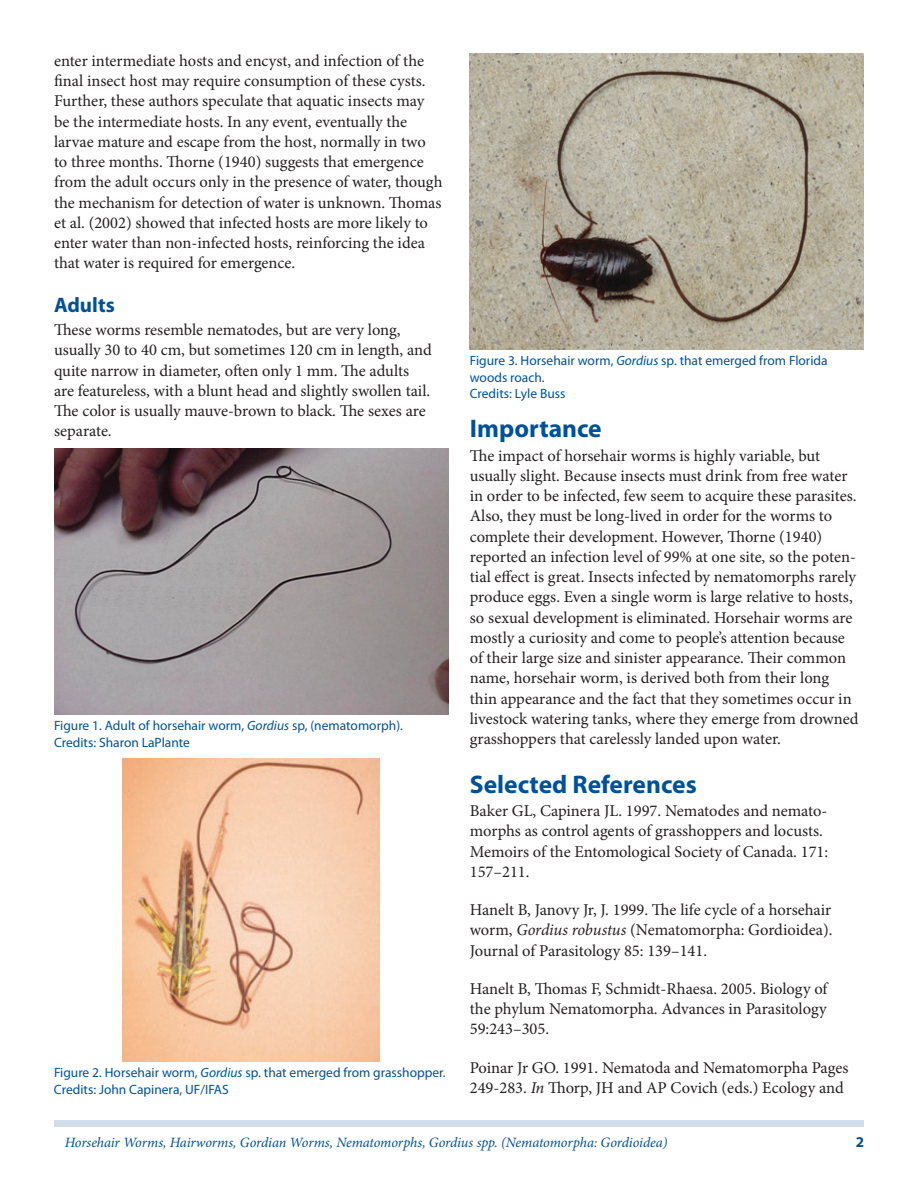
<style>
.page{position:relative;width:918px;height:1188px;background:#fff}
.page>*{position:absolute;margin:0;border:0;box-sizing:border-box;transform-origin:0 0}
.SectionHeading0{font:700 25.5px "Myriad Pro";color:#01519a}
.SectionHeading1{font:700 21px "Myriad Pro";color:#01519a}
.Paragraph{font:16.5px/20.2px "Minion Pro";letter-spacing:-.005em;color:#231f20}
.t1{font:700 15px "Myriad Pro";color:#01519a}
.RunningTitleItalics{font:italic 14.25px "Minion Pro";letter-spacing:-.01em;color:#01519a}
.t2{font:13.5px/16.5px "Myriad Pro";color:#01519a}
.s1{font-style:italic}
</style>
<div class="page">
<div style="left:54px;top:1120px;width:810px;height:7px;background:#d0deeb"></div>
<img style="left:54px;top:448px;width:394px;height:267px">
<img style="left:122px;top:758px;width:258px;height:304px">
<img style="left:470px;top:54px;width:394px;height:296px">
<p class="Paragraph" style="left:54px;top:51px;width:390px">enter intermediate hosts and encyst, and infection of the final insect host may require consumption of these cysts.<br>Further, these authors speculate that aquatic insects may be the intermediate hosts. In any event, eventually the larvae mature and escape from the host, normally in two to three months. Thorne (1940) suggests that emergence from the adult occurs only in the presence of water, though the mechanism for detection of water is unknown. Thomas et al. (2002) showed that infected hosts are more likely to enter water than non-infected hosts, reinforcing the idea that water is required for emergence.</p>
<p class="SectionHeading1" style="left:54px;top:291px;width:62px">Adults</p>
<p class="Paragraph" style="left:54px;top:320px;width:379px">These worms resemble nematodes, but are very long, usually 30 to 40 cm, but sometimes 120 cm in length, and quite narrow in diameter, often only 1 mm. The adults are featureless, with a blunt head and slightly swollen tail.<br>The color is usually mauve-brown to black. The sexes are separate.</p>
<p class="t2" style="left:54px;top:717px;width:350px">Figure 1. Adult of horsehair worm, <span class="s1">Gordius</span> sp, (nematomorph).<br>Credits: Sharon LaPlante</p>
<p class="t2" style="left:54px;top:1064px;width:393px">Figure 2. Horsehair worm, <span class="s1">Gordius</span> sp. that emerged from grasshopper.<br>Credits: John Capinera, UF/IFAS</p>
<p class="t2" style="left:470px;top:352px;width:359px">Figure 3. Horsehair worm, <span class="s1">Gordius</span> sp. that emerged from Florida woods roach.<br>Credits: Lyle Buss</p>
<p class="SectionHeading0" style="left:470px;top:412px;width:133px">Importance</p>
<p class="Paragraph" style="left:470px;top:445px;width:390px">The impact of horsehair worms is highly variable, but usually slight. Because insects must drink from free water in order to be infected, few seem to acquire these parasites.<br>Also, they must be long-lived in order for the worms to complete their development. However, Thorne (1940) reported an infection level of 99% at one site, so the poten&shy;tial effect is great. Insects infected by nematomorphs rarely produce eggs. Even a single worm is large relative to hosts, so sexual development is eliminated. Horsehair worms are mostly a curiosity and come to people’s attention because of their large size and sinister appearance. Their common name, horsehair worm, is derived both from their long thin appearance and the fact that they sometimes occur in livestock watering tanks, where they emerge from drowned grasshoppers that carelessly landed upon water.</p>
<p class="SectionHeading0" style="left:470px;top:767px;width:228px">Selected References</p>
<p class="Paragraph" style="left:470px;top:801px;width:360px">Baker GL, Capinera JL. 1997. Nematodes and nemato&shy;morphs as control agents of grasshoppers and locusts.<br>Memoirs of the Entomological Society of Canada. 171:<br>157–211.</p>
<p class="Paragraph" style="left:470px;top:900px;width:364px;text-align:justify">Hanelt B, Janovy Jr, J. 1999. The life cycle of a horsehair worm, <span class="s1">Gordius robustus</span> (Nematomorpha: Gordioidea).<br>Journal of Parasitology 85: 139–141.</p>
<p class="Paragraph" style="left:470px;top:979px;width:359px;text-align:justify">Hanelt B, Thomas F, Schmidt-Rhaesa. 2005. Biology of the phylum Nematomorpha. Advances in Parasitology 59:243–305.</p>
<p class="Paragraph" style="left:470px;top:1057px;width:380px">Poinar Jr GO. 1991. Nematoda and Nematomorpha Pages<br>249-283. <span class="s1">In</span> Thorp, JH and AP Covich (eds.) Ecology and</p>
<p class="RunningTitleItalics" style="left:65px;top:1133px;width:604px">Horsehair Worms, Hairworms, Gordian Worms, Nematomorphs, Gordius spp. (Nematomorpha: Gordioidea)</p>
<p class="t1" style="left:856px;top:1133px;width:10px">2</p>
</div>
